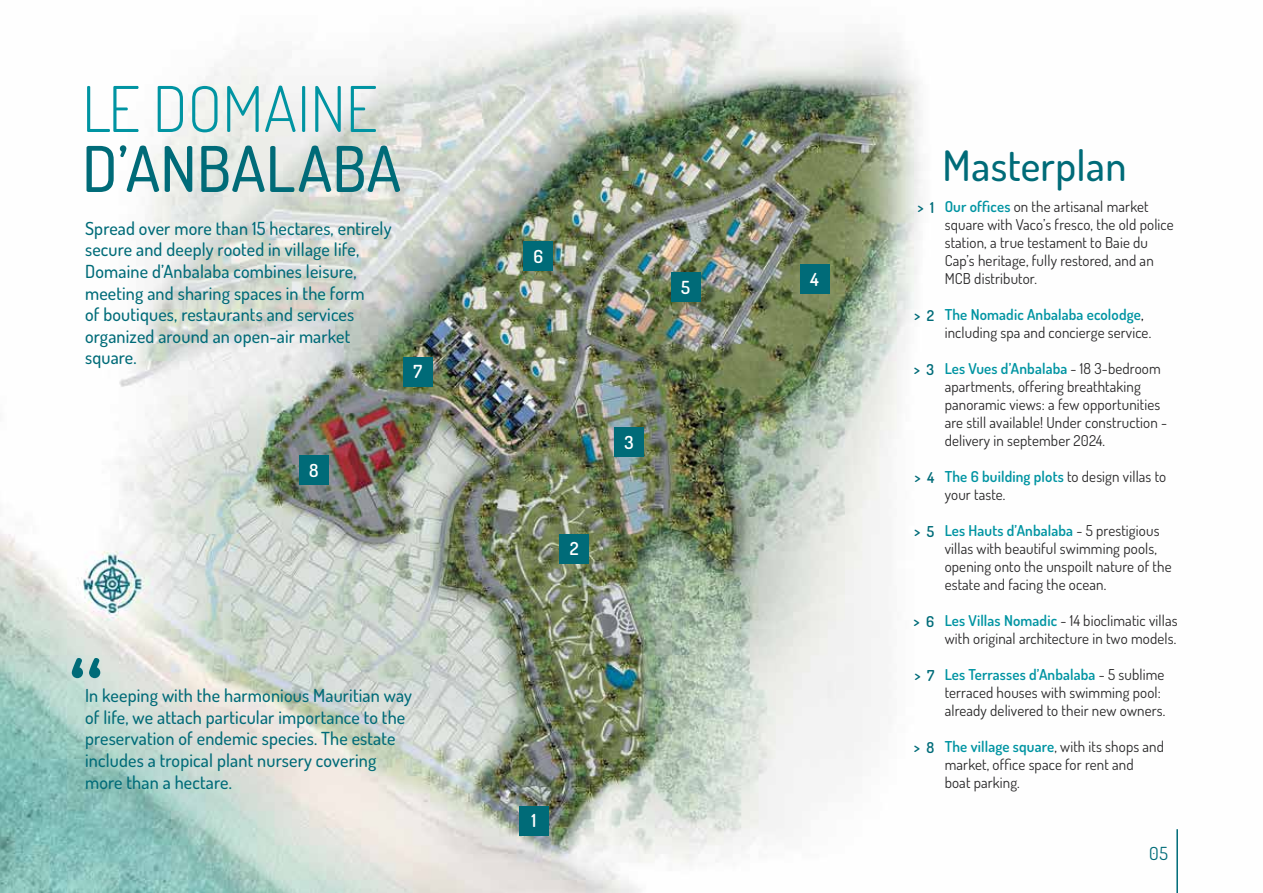
<style>
.page{position:relative;width:1263px;height:893px;background:#fff}
.page>*{position:absolute;margin:0;border:0;box-sizing:border-box;transform-origin:0 0}
.t1{font:500 108px "Dosis";color:#006b78}
.t2{font:500 63px "Dosis";color:#006b78}
.t3{font:300 63px "Dosis";color:#0094a2}
.t4{font:500 42px "Dosis";letter-spacing:.01em;color:#006b78}
.t5{font:500 18px/21.6px "Dosis";letter-spacing:.01em;color:#006b78}
.t6{font:600 18px "Dosis";color:#fff}
.t7{font:18px "Dosis";color:#006b78}
.t8{font:15px/18px "Dosis";letter-spacing:.01em;color:#292829}
.t9{font:600 15px "Dosis";color:#006b78}
.s1{font-weight:600;color:#0094a2}
.s2{color:#000}
</style>
<div class="page">
<img style="left:0;top:11px;width:922px;height:882px">
<div style="left:519px;top:806px;width:30px;height:29px;background:#006b78"></div>
<div style="left:559px;top:534px;width:30px;height:29px;background:#006b78"></div>
<div style="left:614px;top:428px;width:30px;height:29px;background:#006b78"></div>
<div style="left:800px;top:264px;width:29px;height:30px;background:#006b78"></div>
<div style="left:671px;top:272px;width:29px;height:30px;background:#006b78"></div>
<div style="left:523px;top:241px;width:30px;height:30px;background:#006b78"></div>
<div style="left:403px;top:357px;width:30px;height:30px;background:#006b78"></div>
<div style="left:299px;top:455px;width:30px;height:30px;background:#006b78"></div>
<hr style="left:1176px;top:829px;width:2px;height:64px;background:#006b78">
<h2 class="t3" style="left:82px;top:65px;width:297px">LE DOMAINE</h2>
<h2 class="t2" style="left:82px;top:125px;width:321px">D’ANBALABA</h2>
<p class="t5" style="left:85px;top:217px;width:308px">Spread over more than 15 hectares, entirely secure and deeply rooted in village life, Domaine d’Anbalaba combines leisure, meeting and sharing spaces in the form<br>of boutiques, restaurants and services organized around an open-air market square.</p>
<p class="t6" style="left:413px;top:359px;width:10px">7</p>
<p class="t6" style="left:309px;top:458px;width:11px">8</p>
<h1 class="t1" style="left:69px;top:624px;width:37px">“</h1>
<p class="t5" style="left:85px;top:684px;width:328px">In keeping with the harmonious Mauritian way of life, we attach particular importance to the preservation of endemic species. The estate includes a tropical plant nursery covering more than a hectare.</p>
<p class="t6" style="left:533px;top:244px;width:11px">6</p>
<p class="t6" style="left:681px;top:275px;width:10px">5</p>
<p class="t6" style="left:570px;top:536px;width:10px">2</p>
<p class="t6" style="left:624px;top:430px;width:11px">3</p>
<p class="t6" style="left:531px;top:808px;width:6px">1</p>
<p class="t6" style="left:810px;top:267px;width:10px">4</p>
<p class="t9" style="left:917px;top:197px;width:18px">&gt; 1</p>
<p class="t9" style="left:914px;top:305px;width:22px">&gt; 2</p>
<p class="t9" style="left:914px;top:359px;width:22px">&gt; 3</p>
<p class="t9" style="left:914px;top:467px;width:21px">&gt; 4</p>
<p class="t9" style="left:914px;top:521px;width:22px">&gt; 5</p>
<p class="t9" style="left:913px;top:611px;width:22px">&gt; 6</p>
<p class="t9" style="left:914px;top:665px;width:21px">&gt; 7</p>
<p class="t9" style="left:914px;top:737px;width:22px">&gt; 8</p>
<h3 class="t4" style="left:942px;top:137px;width:185px">Masterplan</h3>
<p class="t8" style="left:945px;top:197px;width:230px"><span class="s1">Our offices</span> on the artisanal market square with Vaco’s fresco, the old police station, a true testament to Baie du Cap’s heritage, fully restored, and an MCB distributor.</p>
<p class="t8" style="left:945px;top:305px;width:208px"><span class="s1">The Nomadic Anbalaba ecolodge</span><span class="s2">, </span>including spa and concierge service.</p>
<p class="t8" style="left:945px;top:359px;width:224px"><span class="s1">Les Vues d’Anbalaba</span> - 18 3-bedroom apartments, offering breathtaking panoramic views: a few opportunities are still available! Under construction - delivery in september 2024.</p>
<p class="t8" style="left:945px;top:467px;width:223px"><span class="s1">The 6 building plots</span> to design villas to your taste.</p>
<p class="t8" style="left:945px;top:521px;width:228px"><span class="s1">Les Hauts d’Anbalaba</span> - 5 prestigious villas with beautiful swimming pools, opening onto the unspoilt nature of the estate and facing the ocean.</p>
<p class="t8" style="left:945px;top:611px;width:234px"><span class="s1">Les Villas Nomadic</span> - 14 bioclimatic villas with original architecture in two models.</p>
<p class="t8" style="left:945px;top:665px;width:222px"><span class="s1">Les Terrasses d’Anbalaba</span> - 5 sublime terraced houses with swimming pool: already delivered to their new owners.</p>
<p class="t8" style="left:945px;top:737px;width:221px"><span class="s1">The village square</span>, with its shops and market, office space for rent and<br>boat parking.</p>
<p class="t7" style="left:1149px;top:841px;width:20px">05</p>
</div>
